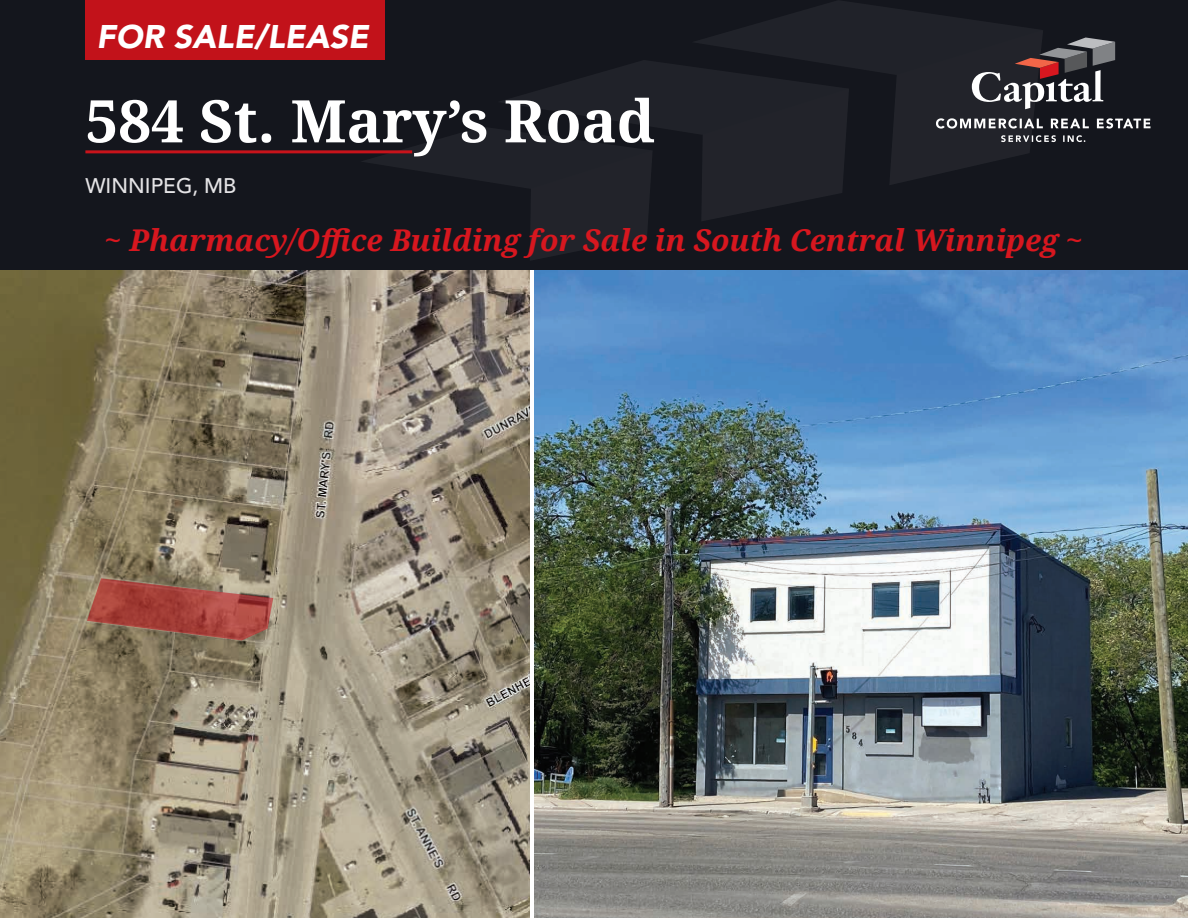
<style>
.page{position:relative;width:1188px;height:918px;background:#fff}
.page>*{position:absolute;margin:0;border:0;box-sizing:border-box;transform-origin:0 0}
.t1{font:700 58.8px "Droid Serif";color:#fff}
.t2{font:italic 900 32.55px "Avenir LT Std";color:#fff}
.t3{font:italic 700 30px "Droid Serif";color:#d7171f}
.t4{font:500 21px "Avenir LT Std";color:#e5e4e6}
</style>
<div class="page">
<div style="left:0;top:0;width:1188px;height:270px;background:#14161d"></div>
<svg style="left:360px;top:1px;width:790px;height:259px"></svg>
<img style="left:0;top:270px;width:529px;height:648px">
<hr style="left:85px;top:150px;width:327px;height:3px;background:#c8131b">
<div style="left:85px;top:0;width:300px;height:60px;background:#c2121a"></div>
<img style="left:535px;top:270px;width:653px;height:648px">
<svg style="left:87px;top:578px;width:186px;height:62px;background:#a0594c"></svg>
<p class="t2" style="left:97px;top:17px;width:274px">FOR SALE/LEASE</p>
<h1 class="t1" style="left:85px;top:80px;width:571px">584 St. Mary’s Road</h1>
<p class="t4" style="left:85px;top:173px;width:152px">WINNIPEG, MB</p>
<p class="t3" style="left:105px;top:220px;width:980px">~ Pharmacy/Office Building for Sale in South Central Winnipeg ~</p>
</div>
